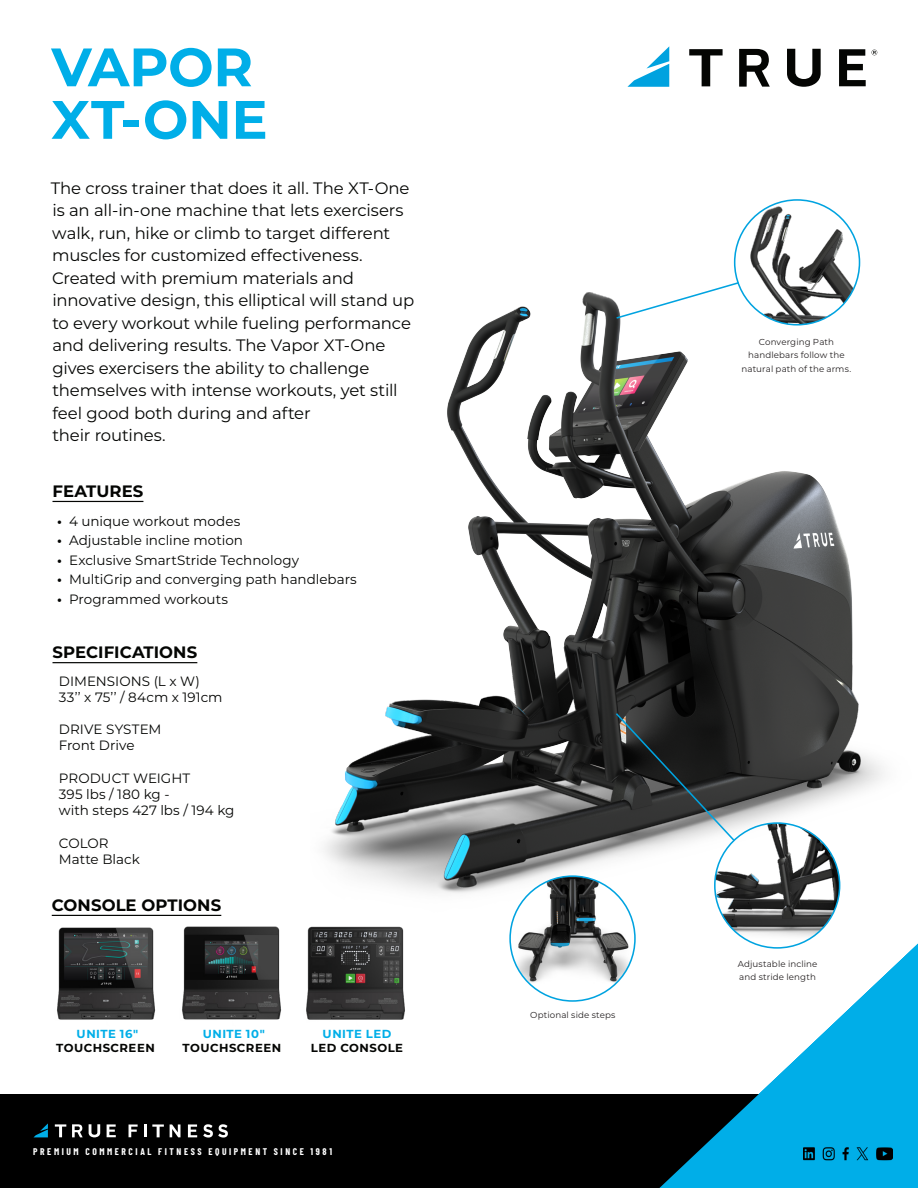
<style>
.page{position:relative;width:918px;height:1188px;background:#fff}
.page>*{position:absolute;margin:0;border:0;box-sizing:border-box;transform-origin:0 0}
.t1{font:700 54px "Montserrat";letter-spacing:-.005em;color:#00aee8}
.t2{font:16.5px/22.5px "Montserrat";letter-spacing:-.01em;color:#040503}
.Force{font:700 16.5px "Montserrat";letter-spacing:.005em;color:#040503}
.t3{font:13.5px "Montserrat";color:#040503}
.t4{font:700 13.5px "Montserrat";color:#040503}
.t5{font:700 11.7px "Montserrat";letter-spacing:.04em;color:#040503}
.t6{font:700 11.7px "Montserrat";letter-spacing:.045em;color:#00aee8}
.t7{font:500 10.65px "Gotham Condensed";letter-spacing:.27em;color:#fff}
.t8{font:8.7px/13.6px "Montserrat";letter-spacing:.015em;color:#231f20;text-align:center}
</style>
<div class="page">
<img style="left:324px;top:278px;width:560px;height:659px">
<hr style="left:53px;top:501px;width:90px;height:1px;background:#040503">
<hr style="left:53px;top:662px;width:144px;height:1px;background:#040503">
<svg style="left:627px;top:46px;width:42px;height:41px"></svg>
<svg style="left:787px;top:49px;width:34px;height:38px"></svg>
<svg style="left:839px;top:49px;width:27px;height:37px"></svg>
<svg style="left:689px;top:49px;width:34px;height:37px"></svg>
<svg style="left:739px;top:49px;width:31px;height:38px"></svg>
<svg style="left:872px;top:50px;width:5px;height:5px"></svg>
<img style="left:735px;top:200px;width:125px;height:125px;border-radius:62px">
<img style="left:715px;top:823px;width:125px;height:125px;border-radius:62px">
<img style="left:510px;top:876px;width:125px;height:114px">
<svg style="left:615px;top:281px;width:126px;height:39px"></svg>
<svg style="left:614px;top:712px;width:122px;height:130px;background:#3e4142"></svg>
<hr style="left:52px;top:915px;width:169px;height:1px;background:#040503">
<img style="left:57px;top:927px;width:99px;height:93px">
<img style="left:306px;top:919px;width:104px;height:101px">
<img style="left:182px;top:926px;width:100px;height:94px">
<div style="left:0;top:1095px;width:918px;height:93px;background:#000"></div>
<svg style="left:659px;top:944px;width:259px;height:244px;fill:#00aee8"></svg>
<svg style="left:34px;top:1123px;width:14px;height:14px"></svg>
<svg style="left:89px;top:1124px;width:11px;height:13px"></svg>
<svg style="left:107px;top:1124px;width:9px;height:13px"></svg>
<svg style="left:55px;top:1124px;width:11px;height:13px"></svg>
<svg style="left:72px;top:1124px;width:11px;height:13px"></svg>
<svg style="left:129px;top:1125px;width:9px;height:12px"></svg>
<svg style="left:144px;top:1124px;width:20px;height:13px"></svg>
<svg style="left:170px;top:1124px;width:10px;height:13px"></svg>
<svg style="left:188px;top:1124px;width:9px;height:13px"></svg>
<svg style="left:203px;top:1124px;width:25px;height:14px"></svg>
<p class="t1" style="left:51px;top:28px;width:203px">VAPOR</p>
<p class="t1" style="left:51px;top:81px;width:218px">XT-ONE</p>
<p class="t2" style="left:51px;top:176px;width:365px">The cross trainer that does it all. The XT-One is an all-in-one machine that lets exercisers walk, run, hike or climb to target different muscles for customized effectiveness.<br>Created with premium materials and innovative design, this elliptical will stand up to every workout while fueling performance and delivering results. The Vapor XT-One gives exercisers the ability to challenge themselves with intense workouts, yet still feel good both during and after</p>
<p class="t2" style="left:52px;top:424px;width:115px">their routines.</p>
<p class="Force" style="left:53px;top:479px;width:92px">FEATURES</p>
<p class="t3" style="left:69px;top:512px;width:173px">4 unique workout modes</p>
<p class="t3" style="left:69px;top:531px;width:175px">Adjustable incline motion</p>
<p class="t3" style="left:69px;top:551px;width:231px">Exclusive SmartStride Technology</p>
<p class="t3" style="left:69px;top:570px;width:289px">MultiGrip and converging path handlebars</p>
<p class="t3" style="left:69px;top:590px;width:161px">Programmed workouts</p>
<p class="t4" style="left:57px;top:511px;width:6px">•</p>
<p class="t4" style="left:57px;top:531px;width:6px">•</p>
<p class="t4" style="left:57px;top:550px;width:6px">•</p>
<p class="t4" style="left:57px;top:570px;width:6px">•</p>
<p class="t4" style="left:57px;top:589px;width:6px">•</p>
<p class="Force" style="left:53px;top:640px;width:146px">SPECIFICATIONS</p>
<p class="t3" style="left:59px;top:672px;width:142px">DIMENSIONS (L x W)</p>
<p class="t3" style="left:59px;top:688px;width:165px">33’’ x 75’’ / 84cm x 191cm</p>
<p class="t3" style="left:59px;top:720px;width:104px">DRIVE SYSTEM</p>
<p class="t3" style="left:59px;top:736px;width:77px">Front Drive</p>
<p class="t3" style="left:59px;top:769px;width:133px">PRODUCT WEIGHT</p>
<p class="t3" style="left:59px;top:785px;width:112px">395 lbs / 180 kg -</p>
<p class="t3" style="left:59px;top:801px;width:177px">with steps 427 lbs / 194 kg</p>
<p class="t3" style="left:59px;top:834px;width:51px">COLOR</p>
<p class="t3" style="left:59px;top:850px;width:83px">Matte Black</p>
<p class="Force" style="left:52px;top:893px;width:171px">CONSOLE OPTIONS</p>
<p class="t6" style="left:77px;top:1026px;width:63px">UNITE 16"</p>
<p class="t5" style="left:56px;top:1040px;width:100px">TOUCHSCREEN</p>
<p class="t6" style="left:203px;top:1026px;width:64px">UNITE 10"</p>
<p class="t5" style="left:183px;top:1040px;width:100px">TOUCHSCREEN</p>
<p class="t6" style="left:323px;top:1026px;width:70px">UNITE LED</p>
<p class="t5" style="left:311px;top:1040px;width:94px">LED CONSOLE</p>
<p class="t7" style="left:33px;top:1145px;width:295px">PREMIUM COMMERCIAL FITNESS EQUIPMENT SINCE 1981</p>
<p class="t8" style="left:530px;top:1008px;width:87px">Optional side steps</p>
<p class="t8" style="left:742px;top:335px;width:111px">Converging Path handlebars follow the natural path of the arms.</p>
<p class="t8" style="left:738px;top:957px;width:81px">Adjustable incline</p>
<p class="t8" style="left:739px;top:970px;width:78px">and stride length</p>
</div>
